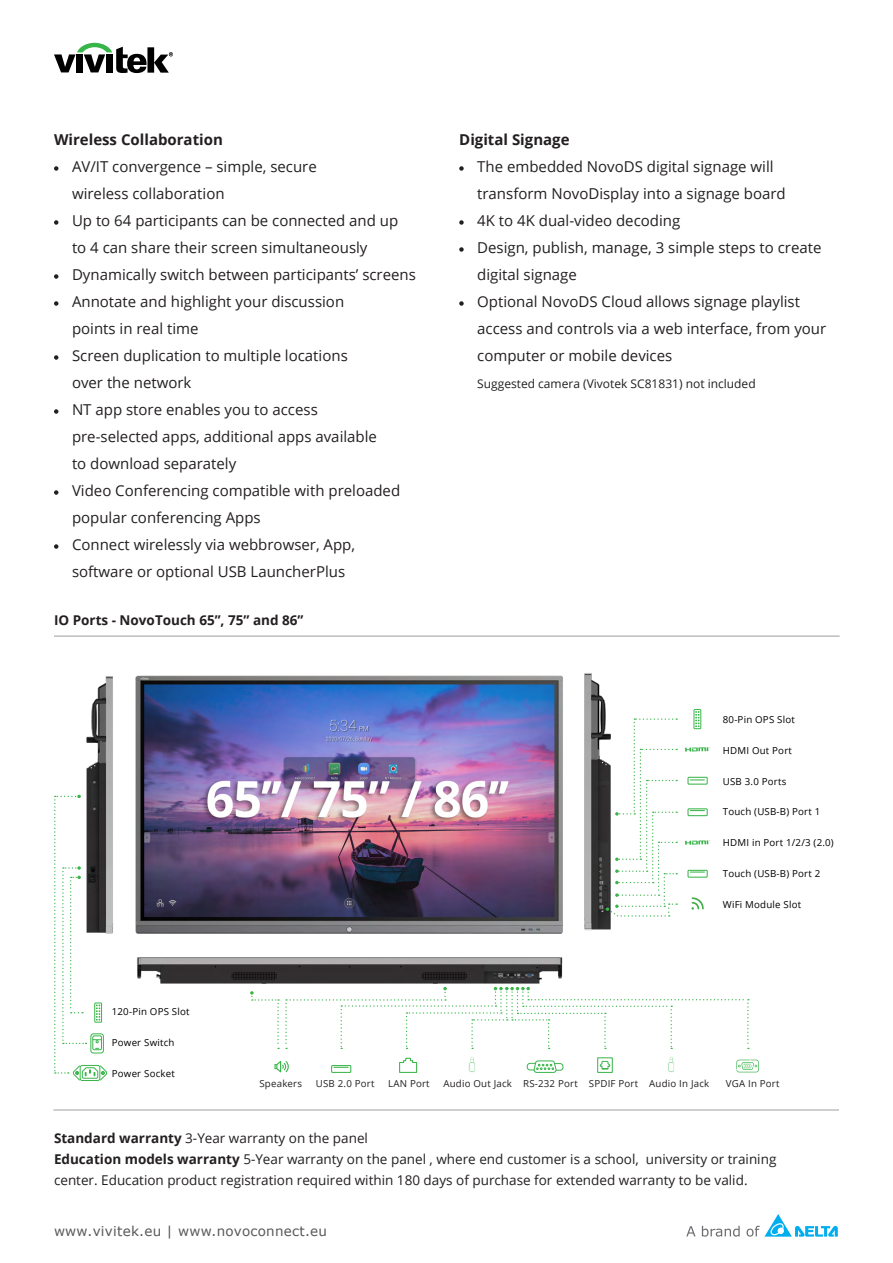
<style>
.page{position:relative;width:893px;height:1263px;background:#fff}
.page>*{position:absolute;margin:0;border:0;box-sizing:border-box;transform-origin:0 0}
.t1{font:15px/27px "Open Sans";color:#231f20}
.t2{font:700 15px "Open Sans";color:#231f20}
.t3{font:13.5px/21px "Open Sans";color:#231f20}
.t4{font:13.5px "Verdana";letter-spacing:.02em;color:#58595b}
.t5{font:700 13.5px "Open Sans";color:#231f20}
.t6{font:12px "Open Sans";color:#231f20}
.t7{font:9.6px "Open Sans";letter-spacing:.02em;color:#000}
.t8{font:9.6px "Open Sans";letter-spacing:.02em;color:#231f20}
.s1{font-weight:700}
</style>
<div class="page">
<img style="left:78px;top:673px;width:533px;height:328px">
<svg style="left:54px;top:43px;width:119px;height:30px"></svg>
<svg style="left:686px;top:1226px;width:9px;height:10px"></svg>
<svg style="left:702px;top:1226px;width:38px;height:10px"></svg>
<svg style="left:747px;top:1214px;width:91px;height:22px"></svg>
<hr style="left:54px;top:635px;width:786px;height:2px;background:#bcbec0">
<hr style="left:53px;top:1109px;width:786px;height:2px;background:#bcbec0">
<svg style="left:459px;top:166px;width:5px;height:5px"></svg>
<svg style="left:459px;top:220px;width:5px;height:5px"></svg>
<svg style="left:459px;top:247px;width:5px;height:5px"></svg>
<svg style="left:459px;top:301px;width:5px;height:5px"></svg>
<svg style="left:54px;top:166px;width:4px;height:5px"></svg>
<svg style="left:54px;top:220px;width:4px;height:5px"></svg>
<svg style="left:54px;top:274px;width:4px;height:5px"></svg>
<svg style="left:54px;top:301px;width:4px;height:5px"></svg>
<svg style="left:54px;top:355px;width:4px;height:5px"></svg>
<svg style="left:54px;top:409px;width:4px;height:5px"></svg>
<svg style="left:54px;top:490px;width:4px;height:5px"></svg>
<svg style="left:54px;top:544px;width:4px;height:5px"></svg>
<svg style="left:606px;top:718px;width:71px;height:199px"></svg>
<svg style="left:285px;top:987px;width:464px;height:62px"></svg>
<svg style="left:250px;top:991px;width:29px;height:58px"></svg>
<div style="left:331px;top:1065px;width:20px;height:8px;border:1px solid #39b54a"></div>
<svg style="left:334px;top:1067px;width:14px;height:1px"></svg>
<div style="left:687px;top:870px;width:21px;height:8px;border:1px solid #39b54a"></div>
<svg style="left:690px;top:871px;width:14px;height:1px"></svg>
<div style="left:687px;top:808px;width:21px;height:8px;border:1px solid #39b54a"></div>
<svg style="left:690px;top:810px;width:14px;height:1px"></svg>
<div style="left:687px;top:777px;width:21px;height:8px;border:1px solid #39b54a"></div>
<svg style="left:690px;top:779px;width:14px;height:1px"></svg>
<svg style="left:685px;top:840px;width:25px;height:5px"></svg>
<svg style="left:685px;top:747px;width:25px;height:4px"></svg>
<svg style="left:668px;top:1056px;width:6px;height:16px"></svg>
<svg style="left:469px;top:1056px;width:6px;height:16px"></svg>
<svg style="left:736px;top:1060px;width:23px;height:12px"></svg>
<svg style="left:399px;top:1057px;width:19px;height:16px"></svg>
<div style="left:597px;top:1057px;width:16px;height:16px;border:1px solid #39b54a"></div>
<svg style="left:599px;top:1060px;width:12px;height:10px"></svg>
<svg style="left:274px;top:1061px;width:15px;height:11px"></svg>
<svg style="left:526px;top:1060px;width:38px;height:13px"></svg>
<svg style="left:691px;top:897px;width:13px;height:13px"></svg>
<svg style="left:54px;top:795px;width:54px;height:286px"></svg>
<div style="left:694px;top:709px;width:7px;height:20px;border:1px solid #39b54a"></div>
<svg style="left:695px;top:711px;width:4px;height:16px"></svg>
<p class="t2" style="left:54px;top:129px;width:170px">Wireless Collaboration</p>
<p class="t1" style="left:72px;top:153px;width:345px">AV/IT convergence – simple, secure<br>wireless collaboration<br>Up to 64 participants can be connected and up to 4 can share their screen simultaneously Dynamically switch between participants’ screens Annotate and highlight your discussion<br>points in real time<br>Screen duplication to multiple locations<br>over the network<br>NT app store enables you to access<br>pre-selected apps, additional apps available<br>to download separately<br>Video Conferencing compatible with preloaded popular conferencing Apps<br>Connect wirelessly via webbrowser, App, software or optional USB LauncherPlus</p>
<p class="t5" style="left:54px;top:610px;width:251px">IO Ports - NovoTouch 65’’, 75” and 86’’</p>
<p class="t7" style="left:112px;top:1005px;width:79px">120-Pin OPS Slot</p>
<p class="t7" style="left:112px;top:1036px;width:64px">Power Switch</p>
<p class="t7" style="left:112px;top:1067px;width:65px">Power Socket</p>
<p class="t2" style="left:459px;top:129px;width:112px">Digital Signage</p>
<p class="t1" style="left:477px;top:153px;width:351px">The embedded NovoDS digital signage will transform NovoDisplay into a signage board<br>4K to 4K dual-video decoding<br>Design, publish, manage, 3 simple steps to create digital signage<br>Optional NovoDS Cloud allows signage playlist access and controls via a web interface, from your computer or mobile devices</p>
<p class="t6" style="left:477px;top:376px;width:280px">Suggested camera (Vivotek SC81831) not included</p>
<p class="t7" style="left:723px;top:713px;width:74px">80-Pin OPS Slot</p>
<p class="t7" style="left:723px;top:744px;width:71px">HDMI Out Port</p>
<p class="t7" style="left:723px;top:774px;width:65px">USB 3.0 Ports</p>
<p class="t7" style="left:723px;top:805px;width:99px">Touch (USB-B) Port 1</p>
<p class="t7" style="left:723px;top:836px;width:112px">HDMI in Port 1/2/3 (2.0)</p>
<p class="t7" style="left:723px;top:867px;width:99px">Touch (USB-B) Port 2</p>
<p class="t7" style="left:723px;top:897px;width:80px">WiFi Module Slot</p>
<p class="t8" style="left:259px;top:1077px;width:44px">Speakers</p>
<p class="t8" style="left:316px;top:1077px;width:60px">USB 2.0 Port</p>
<p class="t8" style="left:388px;top:1077px;width:43px">LAN Port</p>
<p class="t8" style="left:443px;top:1077px;width:267px">Audio Out Jack RS-232 Port SPDIF Port Audio In Jack</p>
<p class="t8" style="left:726px;top:1077px;width:55px">VGA In Port</p>
<p class="t3" style="left:54px;top:1127px;width:724px"><span class="s1">Standard warranty</span> 3-Year warranty on the panel<br><span class="s1">Education models warranty</span> 5-Year warranty on the panel , where end customer is a school, university or training center. Education product registration required within 180 days of purchase for extended warranty to be valid.</p>
<p class="t4" style="left:54px;top:1222px;width:275px">www.vivitek.eu | www.novoconnect.eu</p>
</div>
